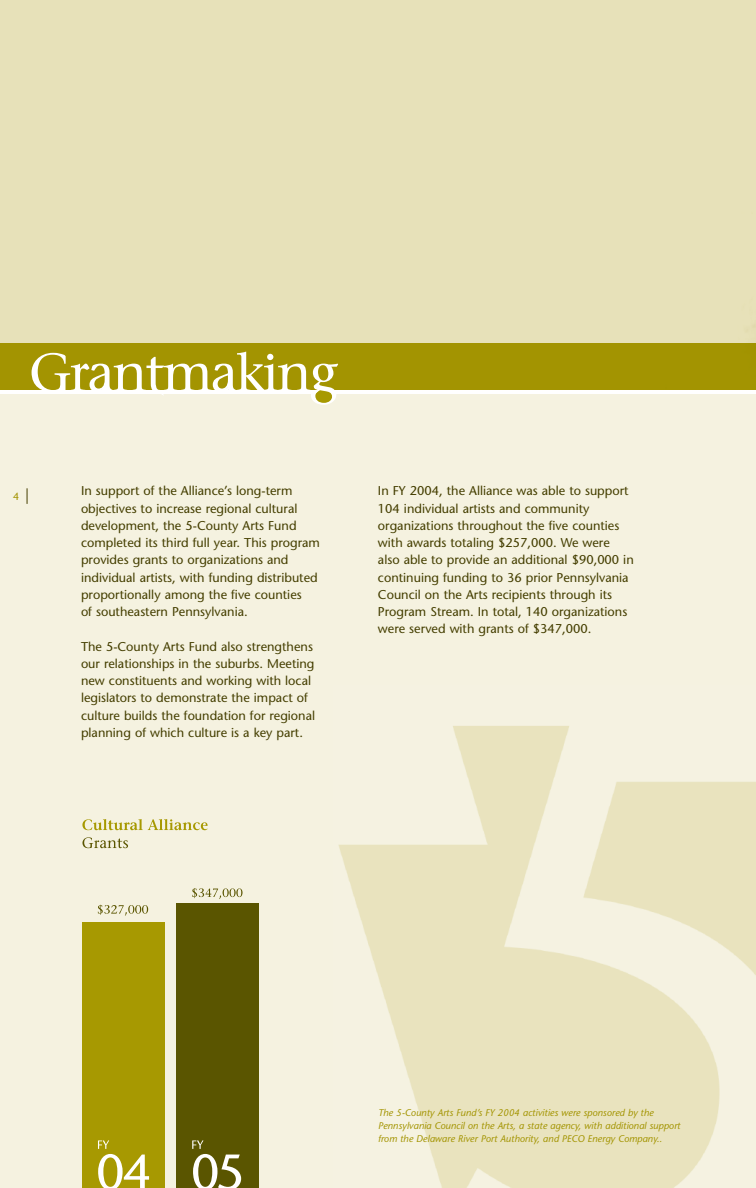
<style>
.page{position:relative;width:756px;height:1188px;background:#fff}
.page>*{position:absolute;margin:0;border:0;box-sizing:border-box;transform-origin:0 0}
.t1{font:12.75px/17.2px "Stone Sans";color:#443e00}
.t2{font:10.5px "Stone Sans";color:#a39401}
.t3{font:italic 9.75px/12.8px "Stone Sans";color:#a39401}
</style>
<div class="page">
<div style="left:0;top:0;width:756px;height:344px;background:#e7e1b9"></div>
<div style="left:0;top:344px;width:756px;height:45px;background:#a39401"></div>
<div style="left:0;top:394px;width:756px;height:794px;background:#f5f2e0"></div>
<svg style="left:32px;top:352px;width:306px;height:53px"></svg>
<svg style="left:27px;top:488px;width:1px;height:16px"></svg>
<div style="left:176px;top:904px;width:83px;height:284px;background:#5a5500"></div>
<div style="left:83px;top:922px;width:82px;height:266px;background:#a79901"></div>
<svg style="left:98px;top:905px;width:50px;height:11px"></svg>
<svg style="left:192px;top:888px;width:51px;height:11px"></svg>
<svg style="left:98px;top:1140px;width:51px;height:48px"></svg>
<svg style="left:192px;top:1140px;width:49px;height:48px"></svg>
<svg style="left:82px;top:819px;width:126px;height:11px"></svg>
<svg style="left:82px;top:837px;width:46px;height:11px"></svg>
<img style="left:338px;top:726px;width:418px;height:462px">
<p class="t2" style="left:13px;top:492px;width:8px">4</p>
<p class="t1" style="left:81px;top:484px;width:240px">In support of the Alliance’s long-term objectives to increase regional cultural development, the 5-County Arts Fund completed its third full year. This program provides grants to organizations and individual artists, with funding distributed proportionally among the five counties<br>of southeastern Pennsylvania.</p>
<p class="t1" style="left:81px;top:639px;width:236px">The 5-County Arts Fund also strengthens our relationships in the suburbs. Meeting new constituents and working with local legislators to demonstrate the impact of culture builds the foundation for regional planning of which culture is a key part.</p>
<p class="t1" style="left:378px;top:484px;width:257px">In FY 2004, the Alliance was able to support 104 individual artists and community organizations throughout the five counties with awards totaling $257,000. We were also able to provide an additional $90,000 in continuing funding to 36 prior Pennsylvania Council on the Arts recipients through its Program Stream. In total, 140 organizations were served with grants of $347,000.</p>
<p class="t3" style="left:378px;top:1107px;width:304px">The 5-County Arts Fund’s FY 2004 activities were sponsored by the<br>Pennsylvania Council on the Arts, a state agency, with additional support from the Delaware River Port Authority, and PECO Energy Company..</p>
</div>
